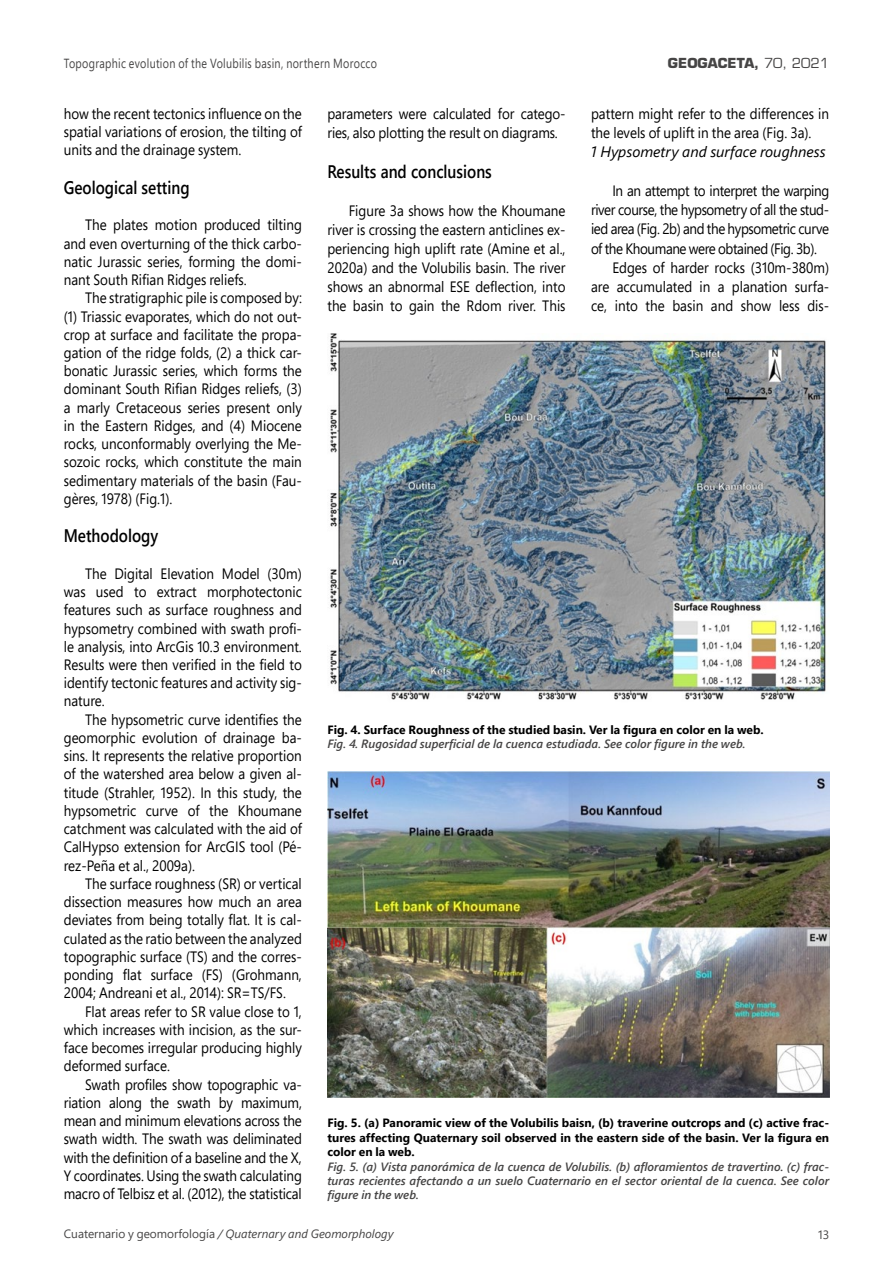
<style>
.page{position:relative;width:893px;height:1263px;background:#fff}
.page>*{position:absolute;margin:0;border:0;box-sizing:border-box;transform-origin:0 0}
.t1{font:600 18.15px "Segoe UI";color:#000;scale:.85 1}
.t2{font:15px/18.3px "Segoe Pro";color:#000;text-align:justify;scale:.9 1}
.t3{font:15px "Segoe Pro";letter-spacing:-.03em;color:#000;scale:.9 1}
.t4{font:italic 15px "Segoe Pro";color:#000}
.t5{font:700 13.5px "Eurostile LT Std";color:#464545}
.t6{font:13.2px "Segoe Pro";letter-spacing:.025em;color:#464545;scale:.82 1}
.t7{font:italic 600 12px/14.4px "Segoe Pro";color:#464545;text-align:justify}
.t8{font:700 12px/14.4px "Segoe Pro";color:#000;text-align:justify}
.t9{font:italic 12px "Segoe Pro";color:#464545}
.t10{font:12px "Segoe Pro";color:#464545}
.s1{font-weight:400}
.s2{font-style:normal}
</style>
<div class="page">
<img style="left:327px;top:771px;width:502px;height:326px">
<img style="left:330px;top:333px;width:496px;height:367px">
<p class="t6" style="left:64px;top:54px;width:383px">Topographic evolution of the Volubilis basin, northern Morocco</p>
<p class="t5" style="left:668px;top:55px;width:163px">GEOGACETA, <span class="s1">70, 2021</span></p>
<p class="t2" style="left:64px;top:104px;width:266px">how the recent tectonics influence on the spatial variations of erosion, the tilting of units and the drainage system.</p>
<p class="t1" style="left:64px;top:170px;width:150px">Geological setting</p>
<p class="t2" style="left:64px;top:215px;width:266px;text-indent:21px">The plates motion produced tilting and even overturning of the thick carbo&shy;natic Jurassic series, forming the domi&shy;nant South Rifian Ridges reliefs.</p>
<p class="t2" style="left:64px;top:288px;width:266px;text-indent:21px">The stratigraphic pile is composed by: (1) Triassic evaporates, which do not out&shy;crop at surface and facilitate the propa&shy;gation of the ridge folds, (2) a thick car&shy;bonatic Jurassic series, which forms the dominant South Rifian Ridges reliefs, (3) a marly Cretaceous series present only in the Eastern Ridges, and (4) Miocene rocks, unconformably overlying the Me&shy;sozoic rocks, which constitute the main sedimentary materials of the basin (Fau&shy;gères, 1978) (Fig.1).</p>
<p class="t1" style="left:64px;top:519px;width:113px">Methodology</p>
<p class="t2" style="left:64px;top:564px;width:266px;text-indent:21px">The Digital Elevation Model (30m) was used to extract morphotectonic features such as surface roughness and hypsometry combined with swath profi&shy;le analysis, into ArcGis 10.3 environment.<br>Results were then verified in the field to identify tectonic features and activity sig&shy;nature.</p>
<p class="t2" style="left:64px;top:710px;width:266px;text-indent:21px">The hypsometric curve identifies the geomorphic evolution of drainage ba&shy;sins. It represents the relative proportion of the watershed area below a given al&shy;titude (Strahler, 1952). In this study, the hypsometric curve of the Khoumane catchment was calculated with the aid of CalHypso extension for ArcGIS tool (Pé&shy;rez-Peña et al., 2009a).</p>
<p class="t2" style="left:64px;top:874px;width:266px;text-indent:21px">The surface roughness (SR) or vertical dissection measures how much an area deviates from being totally flat. It is cal&shy;culated as the ratio between the analyzed topographic surface (TS) and the corres&shy;ponding flat surface (FS) (Grohmann, 2004; Andreani et al., 2014): SR=TS/FS.</p>
<p class="t2" style="left:64px;top:1002px;width:266px;text-indent:21px">Flat areas refer to SR value close to 1, which increases with incision, as the sur&shy;face becomes irregular producing highly deformed surface.</p>
<p class="t2" style="left:64px;top:1075px;width:266px;text-indent:21px">Swath profiles show topographic va&shy;riation along the swath by maximum, mean and minimum elevations across the swath width. The swath was deliminated with the definition of a baseline and the X, Y coordinates. Using the swath calculating macro of Telbisz et al. (2012), the statistical</p>
<p class="t2" style="left:327px;top:104px;width:266px;line-height:19px">parameters were calculated for catego&shy;ries, also plotting the result on diagrams.</p>
<p class="t1" style="left:327px;top:154px;width:195px">Results and conclusions</p>
<p class="t2" style="left:327px;top:201px;width:266px;line-height:19px;text-indent:21px">Figure 3a shows how the Khoumane river is crossing the eastern anticlines ex&shy;periencing high uplift rate (Amine et al., 2020a) and the Volubilis basin. The river shows an abnormal ESE deflection, into the basin to gain the Rdom river. This</p>
<p class="t2" style="left:591px;top:104px;width:266px;line-height:19.2px">pattern might refer to the differences in the levels of uplift in the area (Fig. 3a).</p>
<p class="t4" style="left:591px;top:142px;width:236px">1 Hypsometry and surface roughness</p>
<p class="t3" style="left:612px;top:180px;width:242px">In an attempt to interpret the warping</p>
<p class="t3" style="left:591px;top:200px;width:266px">river course, the hypsometry of all the stud-</p>
<p class="t3" style="left:591px;top:219px;width:266px">ied area (Fig. 2b) and the hypsometric curve</p>
<p class="t3" style="left:591px;top:238px;width:253px">of the Khoumane were obtained (Fig. 3b).</p>
<p class="t2" style="left:612px;top:258px;width:242px">Edges of harder rocks (310m-380m)</p>
<p class="t2" style="left:591px;top:277px;width:266px">are accumulated in a planation surfa-</p>
<p class="t2" style="left:591px;top:296px;width:266px">ce, into the basin and show less dis-</p>
<p class="t8" style="left:327px;top:722px;width:438px">Fig. 4. Surface Roughness of the studied basin. Ver la figura en color en la web.</p>
<p class="t7" style="left:327px;top:736px;width:420px">Fig. 4. Rugosidad superficial de la cuenca estudiada. See color figure in the web.</p>
<p class="t8" style="left:327px;top:1115px;width:503px">Fig. 5. (a) Panoramic view of the Volubilis baisn, (b) traverine outcrops and (c) active frac&shy;tures affecting Quaternary soil observed in the eastern side of the basin. Ver la figura en color en la web.</p>
<p class="t7" style="left:327px;top:1159px;width:503px">Fig. 5. (a) Vista panorámica de la cuenca de Volubilis. (b) afloramientos de travertino. (c) frac&shy;turas recientes afectando a un suelo Cuaternario en el sector oriental de la cuenca. See color figure in the web.</p>
<p class="t9" style="left:64px;top:1225px;width:331px"><span class="s2">Cuaternario y geomorfología</span> / Quaternary and Geomorphology</p>
<p class="t10" style="left:818px;top:1226px;width:13px">13</p>
</div>
